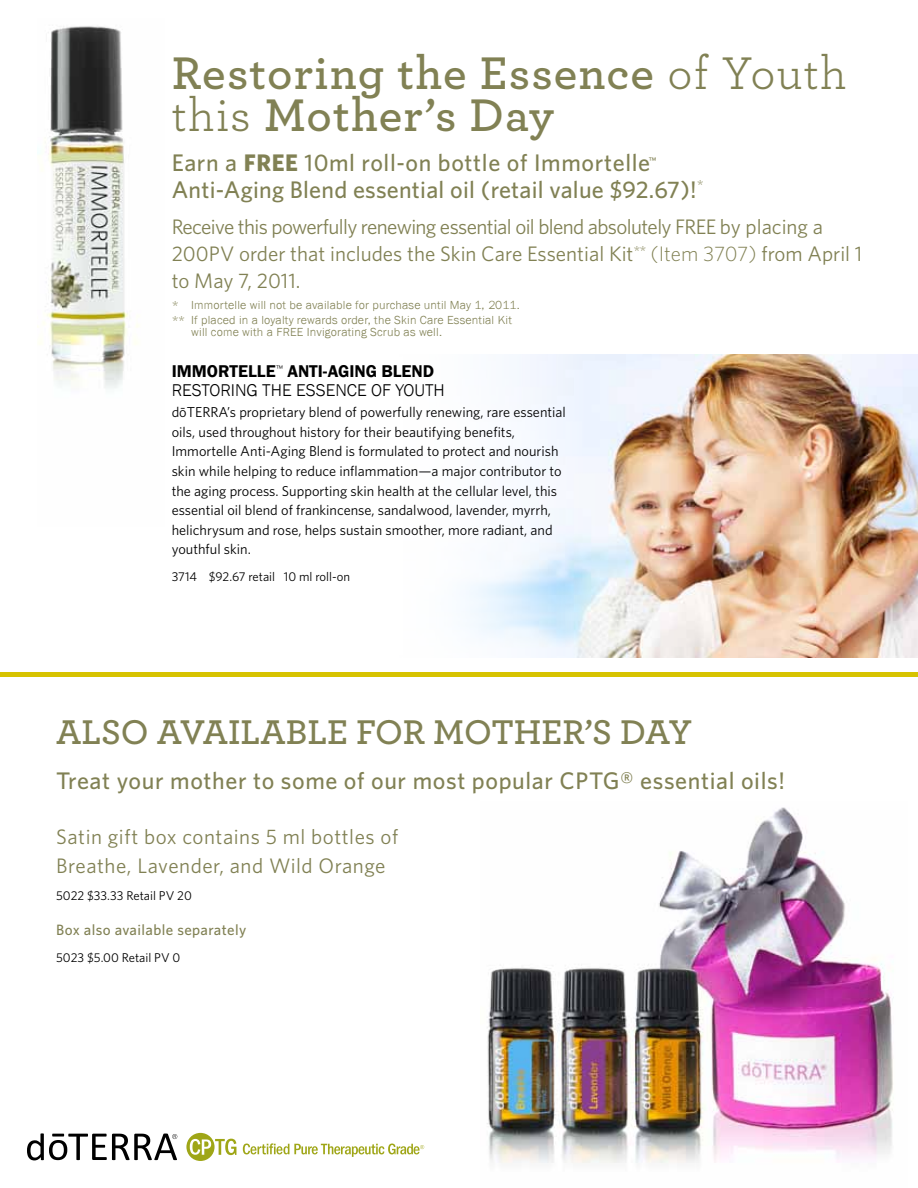
<style>
.page{position:relative;width:918px;height:1188px;background:#fff}
.page>*{position:absolute;margin:0;border:0;box-sizing:border-box;transform-origin:0 0}
.t1{font:600 48px/42px "Archer";letter-spacing:.015em;color:#818154}
.t2{font:600 36px "Archer";color:#818154}
.t3{font:500 24px "Whitney";letter-spacing:.025em;color:#818154}
.t4{font:21px/27px "Whitney";letter-spacing:-.02em;color:#818154}
.t5{font:21px/28.5px "Whitney";letter-spacing:.025em;color:#818154}
.t6{font:600 17.55px "Franklin Gothic";color:#000}
.t7{font:300 17.55px "Franklin Got URWT";color:#000}
.t8{font:500 15px "Whitney";letter-spacing:.025em;color:#818154}
.t9{font:14.4px/19.5px "Whitney";color:#000}
.t10{font:12.75px "Whitney";color:#000}
.t11{font:300 12px/15px "Franklin Got URWT";letter-spacing:.015em;color:#818154}
.t12{font:500 9.6px "Whitney";color:#818154}
.s1{font-weight:400}
.s2{font-weight:700}
.s3{font-weight:300}
</style>
<div class="page">
<img style="left:487px;top:807px;width:407px;height:356px">
<img style="left:39px;top:26px;width:100px;height:363px">
<img style="left:466px;top:354px;width:452px;height:304px">
<svg style="left:27px;top:1133px;width:150px;height:27px"></svg>
<svg style="left:186px;top:1133px;width:50px;height:28px"></svg>
<svg style="left:243px;top:1143px;width:181px;height:14px"></svg>
<div style="left:0;top:672px;width:918px;height:5px;background:#d7c300"></div>
<h1 class="t1" style="left:172px;top:49px;width:677px">Restoring the Essence <span class="s1">of Youth this</span> Mother’s Day</h1>
<h3 class="t3" style="left:172px;top:147px;width:480px">Earn a <span class="s2">FREE</span> 10ml roll-on bottle of Immortelle</h3>
<p class="t12" style="left:649px;top:154px;width:9px">™</p>
<h3 class="t3" style="left:172px;top:174px;width:534px">Anti-Aging Blend essential oil (retail value $92.67)!<sup>*</sup></h3>
<h3 class="t4" style="left:172px;top:213px;width:692px">Receive this powerfully renewing essential oil blend absolutely FREE by placing a<br>200PV order that includes the Skin Care Essential Kit<sup>**</sup> <span class="s3">(Item 3707)</span> from April 1 to May 7, 2011.</h3>
<p class="t11" style="left:172px;top:298px;width:350px">* Immortelle will not be available for purchase until May 1, 2011. ** If placed in a loyalty rewards order, the Skin Care Essential Kit</p>
<p class="t11" style="left:191px;top:325px;width:252px">will come with a FREE Invigorating Scrub as well.</p>
<p class="t6" style="left:172px;top:361px;width:264px">IMMORTELLE<sup>™</sup> ANTI-AGING BLEND</p>
<p class="t7" style="left:172px;top:380px;width:275px">Restori ng the Essence of Youth</p>
<p class="t9" style="left:172px;top:402px;width:396px">dōTERRA’s proprietary blend of powerfully renewing, rare essential oils, used throughout history for their beautifying benefits, Immortelle Anti-Aging Blend is formulated to protect and nourish skin while helping to reduce inflammation—a major contributor to the aging process. Supporting skin health at the cellular level, this essential oil blend of frankincense, sandalwood, lavender, myrrh, helichrysum and rose, helps sustain smoother, more radiant, and youthful skin.</p>
<p class="t10" style="left:172px;top:568px;width:180px">3714 $92.67 retail 10 ml roll-on</p>
<h2 class="t2" style="left:56px;top:705px;width:637px">also available for Mother’s Day</h2>
<h3 class="t3" style="left:56px;top:764px;width:730px">Treat your mother to some of our most popular CPTG® essential oils!</h3>
<h3 class="t5" style="left:56px;top:822px;width:344px">Satin gift box contains 5 ml bottles of<br>Breathe, Lavender, and Wild Orange</h3>
<p class="t10" style="left:56px;top:887px;width:137px">5022 $33.33 Retail PV 20</p>
<p class="t8" style="left:56px;top:920px;width:192px">Box also available separately</p>
<p class="t10" style="left:56px;top:949px;width:126px">5023 $5.00 Retail PV 0</p>
</div>
